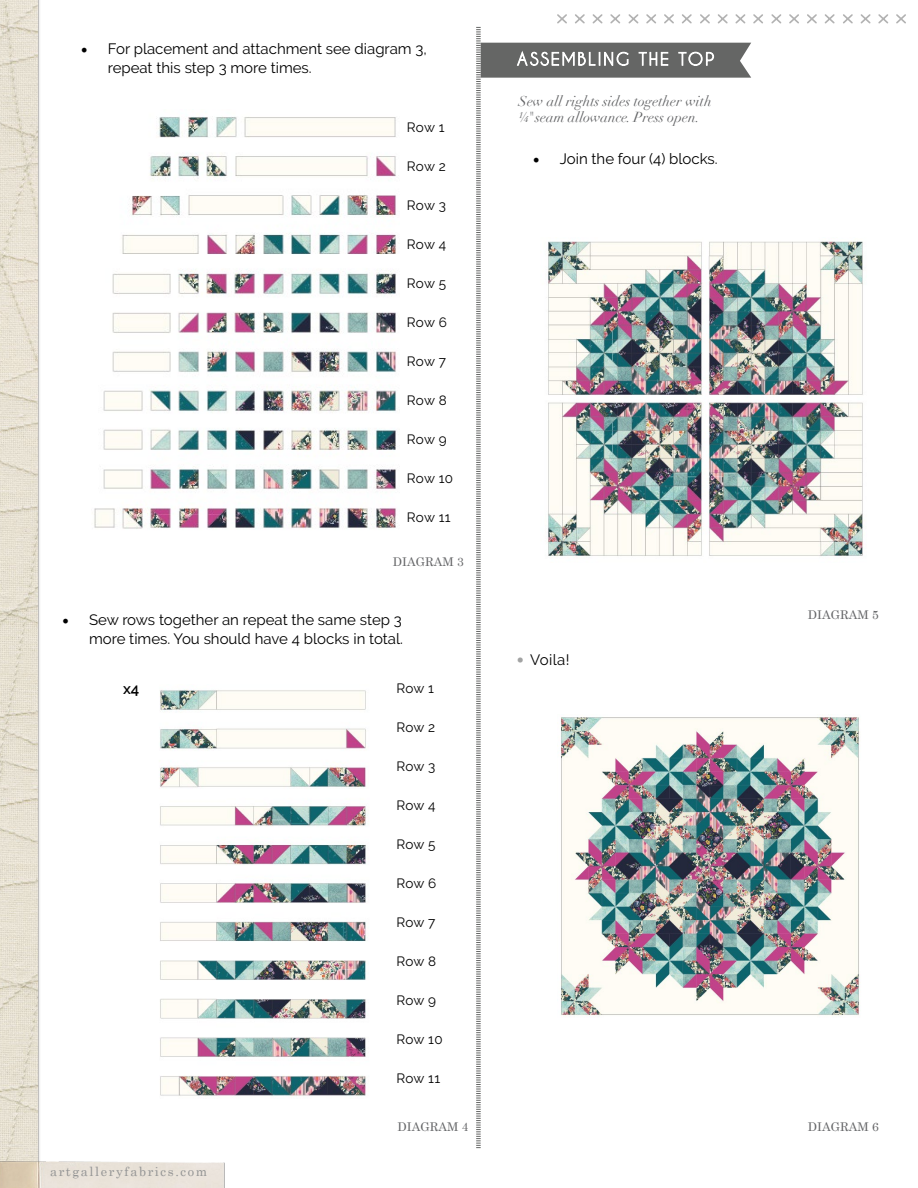
<style>
.page{position:relative;width:918px;height:1188px;background:#fff}
.page>*{position:absolute;margin:0;border:0;box-sizing:border-box;transform-origin:0 0}
.t1{font:15px/18.9px "Raleway";color:#000;text-align:right}
.t2{font:600 15px "Raleway";color:#000}
.t3{font:italic 14.1px/15.9px "Didot";color:#636466}
.t4{font:13.5px "Raleway";letter-spacing:.01em;color:#000}
.t5{font:12.75px "Century Schoolbook";letter-spacing:.125em;color:#939494}
.t6{font:12px "Century Schoolbook";color:#636466}
.s1{font-family:"Minion Pro";font-size:18px}
.s2{font-style:normal}
.s3{font-family:"Didot";font-size:14.1px;color:#a2a3a3}
</style>
<div class="page">
<img style="left:0;top:0;width:40px;height:1154px">
<img style="left:0;top:1154px;width:225px;height:34px">
<img style="left:94px;top:117px;width:303px;height:412px">
<img style="left:160px;top:689px;width:208px;height:407px">
<svg style="left:476px;top:14px;width:430px;height:1134px"></svg>
<img style="left:540px;top:237px;width:334px;height:326px">
<img style="left:558px;top:715px;width:308px;height:303px">
<p class="t1" style="left:108px;top:39px;width:321px;text-align:left;text-indent:-27px"><span class="s1">•</span> For placement and attachment see diagram 3, repeat this step 3 more times.</p>
<p class="t4" style="left:407px;top:120px;width:39px">Row 1</p>
<p class="t4" style="left:407px;top:159px;width:40px">Row 2</p>
<p class="t4" style="left:407px;top:198px;width:41px">Row 3</p>
<p class="t4" style="left:407px;top:237px;width:41px">Row 4</p>
<p class="t4" style="left:407px;top:276px;width:41px">Row 5</p>
<p class="t4" style="left:407px;top:314px;width:41px">Row 6</p>
<p class="t4" style="left:407px;top:353px;width:41px">Row 7</p>
<p class="t4" style="left:407px;top:392px;width:41px">Row 8</p>
<p class="t4" style="left:407px;top:431px;width:41px">Row 9</p>
<p class="t4" style="left:407px;top:470px;width:48px">Row 10</p>
<p class="t4" style="left:407px;top:509px;width:45px">Row 11</p>
<p class="t6" style="left:393px;top:552px;width:72px">DIAGRAM 3</p>
<p class="t1" style="left:62px;top:610px;width:342px"><span class="s1">•</span> Sew rows together an repeat the same step 3 more times. You should have 4 blocks in total.</p>
<p class="t2" style="left:123px;top:680px;width:18px">x4</p>
<p class="t5" style="left:50px;top:1161px;width:159px">artgalleryfabrics.com</p>
<p class="t4" style="left:396px;top:680px;width:39px">Row 1</p>
<p class="t4" style="left:396px;top:719px;width:40px">Row 2</p>
<p class="t4" style="left:396px;top:758px;width:41px">Row 3</p>
<p class="t4" style="left:396px;top:797px;width:41px">Row 4</p>
<p class="t4" style="left:396px;top:836px;width:41px">Row 5</p>
<p class="t4" style="left:396px;top:875px;width:41px">Row 6</p>
<p class="t4" style="left:396px;top:914px;width:41px">Row 7</p>
<p class="t4" style="left:396px;top:953px;width:41px">Row 8</p>
<p class="t4" style="left:396px;top:992px;width:41px">Row 9</p>
<p class="t4" style="left:396px;top:1031px;width:48px">Row 10</p>
<p class="t4" style="left:396px;top:1070px;width:45px">Row 11</p>
<p class="t6" style="left:397px;top:1117px;width:72px">DIAGRAM 4</p>
<p class="t3" style="left:519px;top:94px;width:195px">Sew all rights sides together with ¼<span class="s2">"</span>seam allowance. Press open.</p>
<p class="t1" style="left:533px;top:149px;width:187px"><span class="s1">•</span> Join the four (4) blocks.</p>
<p class="t1" style="left:517px;top:650px;width:54px"><span class="s3">•</span> Voila!</p>
<p class="t6" style="left:808px;top:605px;width:72px">DIAGRAM 5</p>
<p class="t6" style="left:808px;top:1117px;width:72px">DIAGRAM 6</p>
</div>
